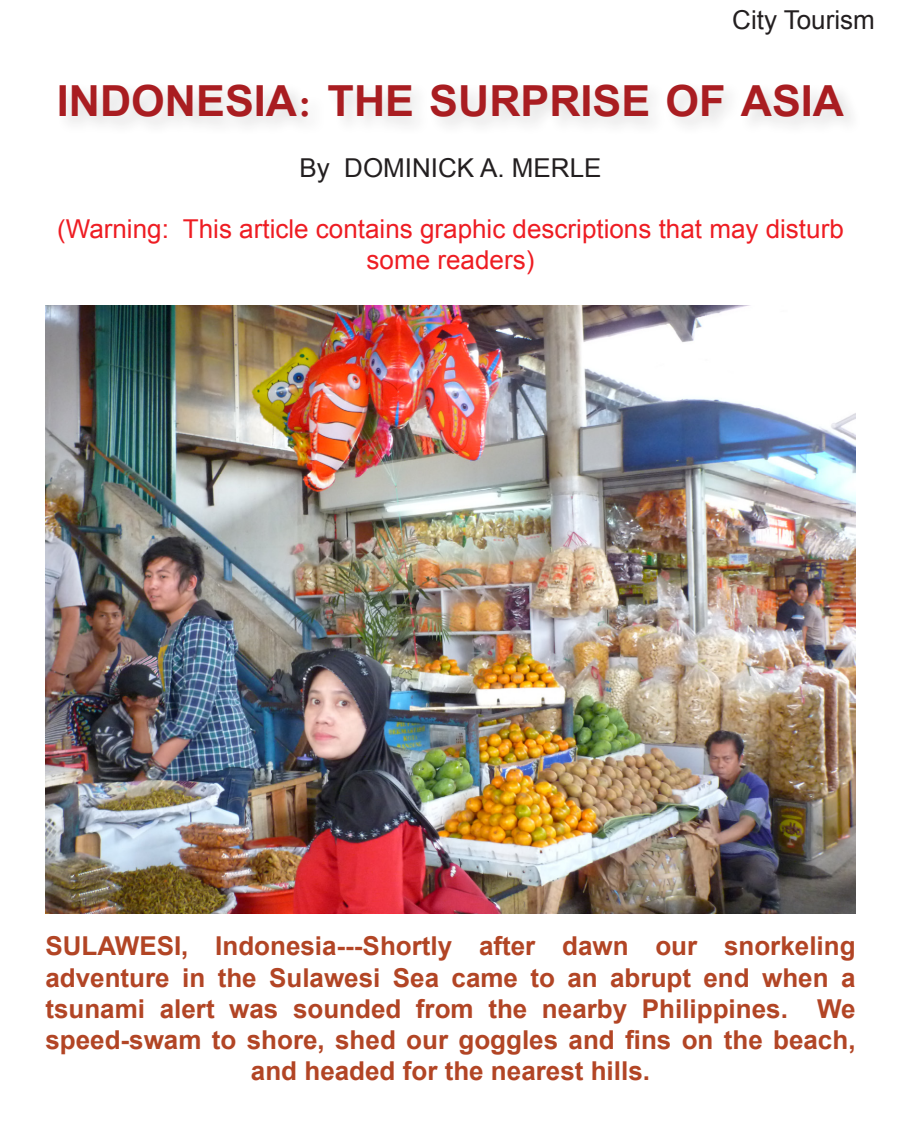
<style>
.page{position:relative;width:901px;height:1141px;background:#fff}
.page>*{position:absolute;margin:0;border:0;box-sizing:border-box;transform-origin:0 0}
.t1{font:700 48px "Simplified Arabic";color:#a91d21}
.t2{font:700 26px/31.2px "Arial";color:#b24525;text-align:center}
.t3{font:26px/31.2px "Arial";color:#ee1d23;text-align:center}
.t4{font:26px "Arial";color:#231f20}
</style>
<div class="page">
<div style="left:56px;top:81px;width:806px;height:55px;background:#f7f7f7"></div>
<img style="left:45px;top:306px;width:810px;height:607px">
<p class="t4" style="left:732px;top:3px;width:144px">City Tourism</p>
<p class="t1" style="left:57px;top:63px;width:788px">INDONESIA: THE SURPRISE OF ASIA</p>
<p class="t4" style="left:299px;top:151px;width:303px">By DOMINICK A. MERLE</p>
<p class="t3" style="left:57px;top:213px;width:788px">(Warning: This article contains graphic descriptions that may disturb some readers)</p>
<p class="t2" style="left:45px;top:931px;width:811px">SULAWESI, Indonesia---Shortly after dawn our snorkeling adventure in the Sulawesi Sea came to an abrupt end when a tsunami alert was sounded from the nearby Philippines. We speed-swam to shore, shed our goggles and fins on the beach, and headed for the nearest hills.</p>
</div>
